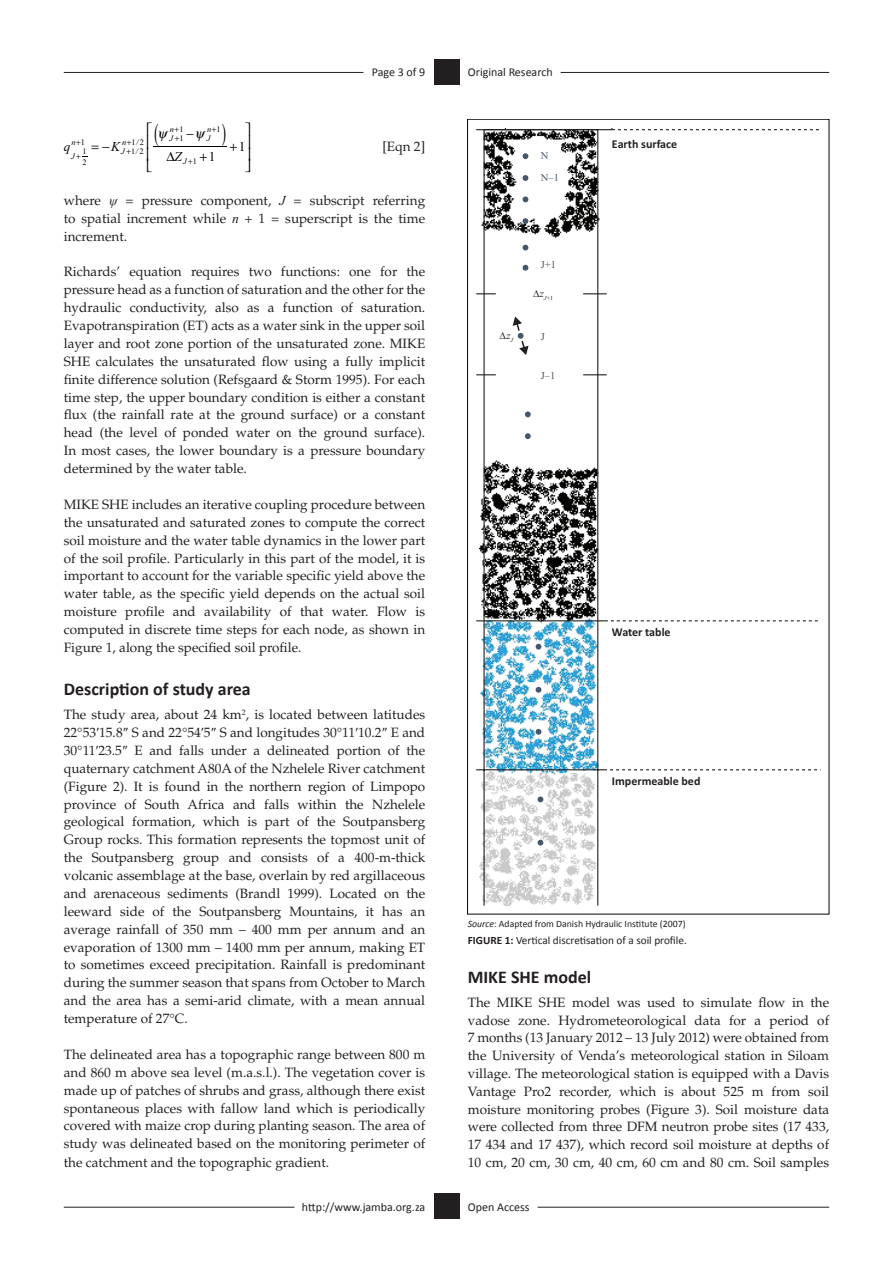
<style>
.page{position:relative;width:893px;height:1263px;background:#fff}
.page>*{position:absolute;margin:0;border:0;box-sizing:border-box;transform-origin:0 0}
.B_head{font:700 18px "Calibri";color:#231f20}
.Body_text_next{font:13.5px/17.9px "Palatino";color:#231f20;text-align:justify}
.Body_text_first{font:13.5px/17.9px "Palatino";color:#231f20;text-align:justify}
.Eqn{font:13.5px "Palatino";color:#231f20}
.t1{font:italic 13.5px "Times New Roman";color:#000}
.t2{font:13.5px "Times New Roman";color:#000}
.t3{font:12px "Calibri";color:#231f20}
.t4{font:700 12px "Calibri";color:#231f20}
.Figure_title{font:11.25px "Calibri";color:#231f20}
.t5{font:10.5px/21.8px "Times New Roman";color:#47576b}
.t6{font:10.5px "Times New Roman";color:#231f20}
.Table_sourceline__-F{font:9.75px "Calibri";color:#231f20}
.t7{font:italic 8.4px "Times New Roman";color:#000}
.t8{font:8.4px/11.7px "Times New Roman";color:#000}
.t9{font:6.15px "Times New Roman";color:#231f20}
.s1{font-family:"Times New Roman";font-style:italic}
.s2{font-family:"Times New Roman"}
.s3{font-style:italic}
.s4{font-weight:700}
</style>
<div class="page">
<hr style="left:64px;top:72px;width:299px;height:1px;background:#231f20">
<hr style="left:501px;top:72px;width:328px;height:1px;background:#231f20">
<div style="left:501px;top:69px;width:60px;height:7px;background:#fff"></div>
<hr style="left:64px;top:1207px;width:250px;height:1px;background:#231f20">
<div style="left:294px;top:1204px;width:131px;height:7px;background:#fff"></div>
<hr style="left:538px;top:1207px;width:291px;height:1px;background:#231f20">
<div style="left:434px;top:59px;width:25px;height:26px;background:#231f20"></div>
<div style="left:434px;top:1193px;width:25px;height:26px;background:#231f20"></div>
<hr style="left:153px;top:147px;width:74px;height:1px;background:#000">
<svg style="left:613px;top:129px;width:206px;height:1px"></svg>
<svg style="left:613px;top:620px;width:205px;height:1px"></svg>
<svg style="left:616px;top:769px;width:202px;height:1px"></svg>
<svg style="left:476px;top:127px;width:137px;height:779px"></svg>
<svg style="left:523px;top:153px;width:5px;height:6px"></svg>
<svg style="left:523px;top:175px;width:5px;height:6px"></svg>
<svg style="left:523px;top:197px;width:5px;height:5px"></svg>
<svg style="left:523px;top:218px;width:5px;height:6px"></svg>
<svg style="left:523px;top:245px;width:5px;height:5px"></svg>
<svg style="left:523px;top:265px;width:5px;height:6px"></svg>
<svg style="left:525px;top:411px;width:6px;height:6px"></svg>
<svg style="left:525px;top:433px;width:6px;height:6px"></svg>
<svg style="left:536px;top:644px;width:5px;height:5px"></svg>
<svg style="left:536px;top:687px;width:5px;height:6px"></svg>
<svg style="left:536px;top:729px;width:5px;height:6px"></svg>
<svg style="left:538px;top:796px;width:5px;height:6px"></svg>
<svg style="left:538px;top:840px;width:5px;height:5px"></svg>
<svg style="left:513px;top:316px;width:16px;height:39px"></svg>
<svg style="left:153px;top:146px;width:16px;height:2px"></svg>
<p class="t3" style="left:372px;top:65px;width:55px">Page 3 of 9</p>
<p class="t3" style="left:468px;top:65px;width:86px">Original Research</p>
<p class="t8" style="left:81px;top:136px;width:6px">1</p>
<p class="t7" style="left:72px;top:136px;width:6px">n</p>
<p class="t1" style="left:64px;top:137px;width:8px">q</p>
<p class="t8" style="left:83px;top:145px;width:6px">1<br>2</p>
<p class="t7" style="left:71px;top:150px;width:5px">J</p>
<p class="t7" style="left:122px;top:136px;width:18px">n /</p>
<p class="t8" style="left:131px;top:136px;width:14px">1 2</p>
<p class="t1" style="left:102px;top:137px;width:19px">−K</p>
<p class="t7" style="left:121px;top:145px;width:5px">J</p>
<p class="t7" style="left:136px;top:145px;width:4px">/</p>
<p class="t8" style="left:131px;top:145px;width:14px">1 2</p>
<p class="t8" style="left:179px;top:124px;width:6px">1</p>
<p class="t8" style="left:217px;top:124px;width:6px">1</p>
<p class="t8" style="left:193px;top:155px;width:6px">1</p>
<p class="t7" style="left:170px;top:124px;width:6px">n</p>
<p class="t7" style="left:207px;top:124px;width:6px">n</p>
<p class="t8" style="left:179px;top:133px;width:6px">1</p>
<p class="t7" style="left:170px;top:133px;width:5px">J</p>
<p class="t7" style="left:207px;top:133px;width:5px">J</p>
<p class="t1" style="left:166px;top:147px;width:17px">∆Z</p>
<p class="t2" style="left:209px;top:147px;width:8px">1</p>
<p class="t7" style="left:183px;top:155px;width:5px">J</p>
<p class="t2" style="left:239px;top:137px;width:8px">1</p>
<p class="Eqn" style="left:382px;top:138px;width:44px">[Eqn 2]</p>
<p class="t5" style="left:541px;top:145px;width:20px">N<br>N–1</p>
<p class="t4" style="left:612px;top:137px;width:67px">Earth surface</p>
<p class="Body_text_next" style="left:64px;top:192px;width:363px">where <span class="s1">ψ</span> = pressure component, <span class="s1">J</span> = subscript referring to spatial increment while <span class="s1">n</span> + 1 = superscript is the time increment.</p>
<p class="Body_text_next" style="left:64px;top:263px;width:363px">Richards’ equation requires two functions: one for the pressure head as a function of saturation and the other for the hydraulic conductivity, also as a function of saturation.<br>Evapotranspiration (ET) acts as a water sink in the upper soil layer and root zone portion of the unsaturated zone. MIKE SHE calculates the unsaturated flow using a fully implicit finite difference solution (Refsgaard &amp; Storm 1995). For each time step, the upper boundary condition is either a constant flux (the rainfall rate at the ground surface) or a constant head (the level of ponded water on the ground surface).<br>In most cases, the lower boundary is a pressure boundary determined by the water table.</p>
<p class="Body_text_next" style="left:64px;top:496px;width:363px">MIKE SHE includes an iterative coupling procedure between the unsaturated and saturated zones to compute the correct soil moisture and the water table dynamics in the lower part of the soil profile. Particularly in this part of the model, it is important to account for the variable specific yield above the water table, as the specific yield depends on the actual soil moisture profile and availability of that water. Flow is computed in discrete time steps for each node, as shown in Figure 1, along the specified soil profile.</p>
<p class="B_head" style="left:64px;top:678px;width:189px">Description of study area</p>
<p class="Body_text_first" style="left:64px;top:706px;width:363px">The study area, about 24 km<sup>2</sup>, is located between latitudes 22°53<span class="s2">′</span>15.8<span class="s2">″</span> S and 22°54<span class="s2">′</span>5<span class="s2">″</span> S and longitudes 30°11<span class="s2">′</span>10.2<span class="s2">″</span> E and 30°11<span class="s2">′</span>23.5<span class="s2">″</span> E and falls under a delineated portion of the quaternary catchment A80A of the Nzhelele River catchment (Figure 2). It is found in the northern region of Limpopo province of South Africa and falls within the Nzhelele geological formation, which is part of the Soutpansberg Group rocks. This formation represents the topmost unit of the Soutpansberg group and consists of a 400-m-thick volcanic assemblage at the base, overlain by red argillaceous and arenaceous sediments (Brandl 1999). Located on the leeward side of the Soutpansberg Mountains, it has an average rainfall of 350 mm – 400 mm per annum and an evaporation of 1300 mm – 1400 mm per annum, making ET to sometimes exceed precipitation. Rainfall is predominant during the summer season that spans from October to March and the area has a semi-arid climate, with a mean annual temperature of 27°C.</p>
<p class="Body_text_next" style="left:64px;top:1045px;width:363px">The delineated area has a topographic range between 800 m and 860 m above sea level (m.a.s.l.). The vegetation cover is made up of patches of shrubs and grass, although there exist spontaneous places with fallow land which is periodically covered with maize crop during planting season. The area of study was delineated based on the monitoring perimeter of the catchment and the topographic gradient.</p>
<p class="t5" style="left:541px;top:253px;width:17px">J+1</p>
<p class="t9" style="left:533px;top:294px;width:22px"><sup>∆</sup><sup>z</sup><span class="s3">J</span>+1</p>
<p class="t6" style="left:500px;top:328px;width:15px">∆<span class="s3">z</span><sub>J</sub></p>
<p class="t5" style="left:541px;top:325px;width:6px">J</p>
<p class="t5" style="left:541px;top:365px;width:16px">J–1</p>
<p class="t4" style="left:612px;top:625px;width:60px">Water table</p>
<p class="t4" style="left:612px;top:773px;width:90px">Impermeable bed</p>
<p class="Table_sourceline__-F" style="left:468px;top:918px;width:219px"><span class="s3">Source</span>: Adapted from Danish Hydraulic Institute (2007)</p>
<p class="Figure_title" style="left:468px;top:933px;width:221px"><span class="s4">FIGURE 1:</span> Vertical discretisation of a soil profile.</p>
<p class="B_head" style="left:468px;top:965px;width:125px">MIKE SHE model</p>
<p class="Body_text_first" style="left:468px;top:993px;width:363px">The MIKE SHE model was used to simulate flow in the vadose zone. Hydrometeorological data for a period of 7 months (13 January 2012 – 13 July 2012) were obtained from the University of Venda’s meteorological station in Siloam village. The meteorological station is equipped with a Davis Vantage Pro2 recorder, which is about 525 m from soil moisture monitoring probes (Figure 3). Soil moisture data were collected from three DFM neutron probe sites (17 433, 17 434 and 17 437), which record soil moisture at depths of 10 cm, 20 cm, 30 cm, 40 cm, 60 cm and 80 cm. Soil samples</p>
<p class="t3" style="left:302px;top:1199px;width:125px">http://www.jamba.org.za</p>
<p class="t3" style="left:468px;top:1199px;width:63px">Open Access</p>
</div>
